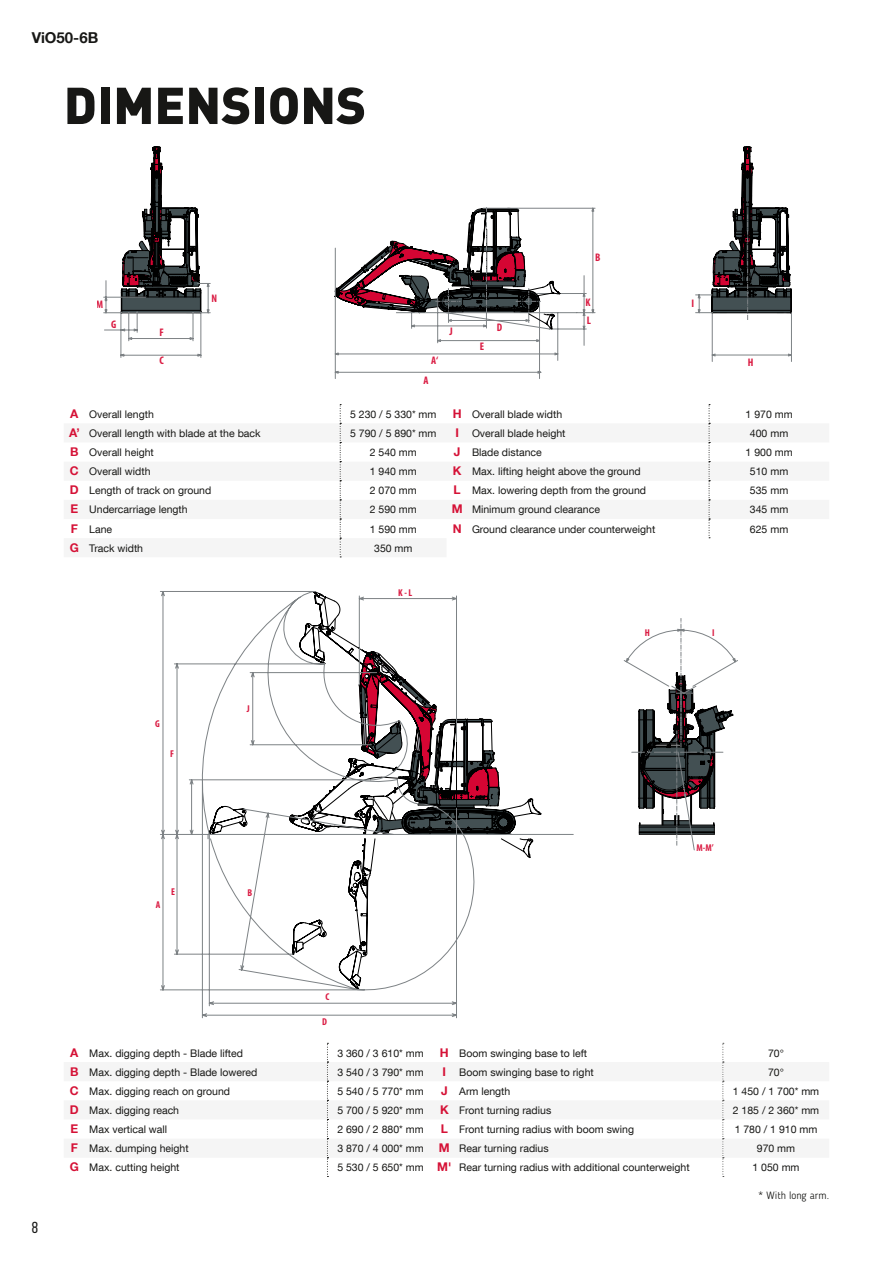
<style>
.page{position:relative;width:893px;height:1263px;background:#fff}
.page>*{position:absolute;margin:0;border:0;box-sizing:border-box;transform-origin:0 0}
.t1{font:900 51px "DINOT";color:#171715}
.t2{font:15.9px "Bebas Neue";color:#171715}
.t3{font:700 15px "Helvetica Neue LT Com";color:#171715}
.t4{font:700 condensed 11.1px "Myriad Pro";color:#da1b42}
.t5{font:10.5px "Helvetica Neue LT Com";color:#171715}
.t6{font:300 10.5px "Blogger Sans";color:#171715}
.t7{font:700 condensed 9.9px "Myriad Pro";color:#da1b42}
.s1{font-weight:700;font-size:12px;color:#d51136}
</style>
<div class="page">
<svg style="left:340px;top:404px;width:1px;height:153px"></svg>
<svg style="left:709px;top:404px;width:1px;height:134px"></svg>
<svg style="left:327px;top:1043px;width:1px;height:134px"></svg>
<svg style="left:722px;top:1043px;width:2px;height:134px"></svg>
<svg style="left:103px;top:146px;width:108px;height:212px"></svg>
<svg style="left:695px;top:146px;width:97px;height:216px"></svg>
<svg style="left:334px;top:207px;width:262px;height:172px"></svg>
<svg style="left:623px;top:618px;width:115px;height:233px"></svg>
<svg style="left:160px;top:591px;width:414px;height:427px"></svg>
<h3 class="t3" style="left:32px;top:28px;width:68px">ViO50-6B</h3>
<h1 class="t1" style="left:64px;top:71px;width:304px">DIMENSIONS</h1>
<p class="t4" style="left:595px;top:250px;width:7px">B</p>
<p class="t4" style="left:97px;top:298px;width:9px">M</p>
<p class="t4" style="left:211px;top:291px;width:7px">N</p>
<p class="t4" style="left:585px;top:295px;width:7px">K</p>
<p class="t4" style="left:692px;top:296px;width:4px">I</p>
<p class="t4" style="left:111px;top:318px;width:7px">G</p>
<p class="t4" style="left:160px;top:325px;width:6px">F</p>
<p class="t4" style="left:449px;top:325px;width:5px">J</p>
<p class="t4" style="left:497px;top:320px;width:7px">D</p>
<p class="t4" style="left:587px;top:314px;width:6px">L</p>
<p class="t4" style="left:480px;top:340px;width:6px">E</p>
<p class="t4" style="left:159px;top:353px;width:6px">C</p>
<p class="t4" style="left:431px;top:353px;width:9px">A‘</p>
<p class="t4" style="left:748px;top:356px;width:7px">H</p>
<p class="t4" style="left:424px;top:373px;width:7px">A</p>
<p class="t5" style="left:70px;top:408px;width:85px"><span class="s1">A</span> Overall length</p>
<p class="t5" style="left:350px;top:408px;width:88px">5 230 / 5 330* mm</p>
<p class="t5" style="left:453px;top:408px;width:111px"><span class="s1">H</span> Overall blade width</p>
<p class="t5" style="left:746px;top:408px;width:49px">1 970 mm</p>
<p class="t5" style="left:69px;top:427px;width:193px"><span class="s1">A’</span> Overall length with blade at the back</p>
<p class="t5" style="left:350px;top:427px;width:88px">5 790 / 5 890* mm</p>
<p class="t5" style="left:455px;top:427px;width:112px"><span class="s1">I</span> Overall blade height</p>
<p class="t5" style="left:750px;top:427px;width:40px">400 mm</p>
<p class="t5" style="left:70px;top:446px;width:85px"><span class="s1">B</span> Overall height</p>
<p class="t5" style="left:370px;top:446px;width:49px">2 540 mm</p>
<p class="t5" style="left:454px;top:446px;width:90px"><span class="s1">J</span> Blade distance</p>
<p class="t5" style="left:746px;top:446px;width:49px">1 900 mm</p>
<p class="t5" style="left:70px;top:465px;width:82px"><span class="s1">C</span> Overall width</p>
<p class="t5" style="left:370px;top:465px;width:49px">1 940 mm</p>
<p class="t5" style="left:453px;top:465px;width:190px"><span class="s1">K</span> Max. lifting height above the ground</p>
<p class="t5" style="left:750px;top:465px;width:40px">510 mm</p>
<p class="t5" style="left:70px;top:484px;width:143px"><span class="s1">D</span> Length of track on ground</p>
<p class="t5" style="left:370px;top:484px;width:49px">2 070 mm</p>
<p class="t5" style="left:454px;top:484px;width:194px"><span class="s1">L</span> Max. lowering depth from the ground</p>
<p class="t5" style="left:750px;top:484px;width:40px">535 mm</p>
<p class="t5" style="left:71px;top:503px;width:119px"><span class="s1">E</span> Undercarriage length</p>
<p class="t5" style="left:370px;top:503px;width:49px">2 590 mm</p>
<p class="t5" style="left:452px;top:503px;width:150px"><span class="s1">M</span> Minimum ground clearance</p>
<p class="t5" style="left:750px;top:503px;width:40px">345 mm</p>
<p class="t5" style="left:71px;top:522px;width:43px"><span class="s1">F</span> Lane</p>
<p class="t5" style="left:370px;top:522px;width:49px">1 590 mm</p>
<p class="t5" style="left:453px;top:522px;width:204px"><span class="s1">N</span> Ground clearance under counterweight</p>
<p class="t5" style="left:750px;top:522px;width:40px">625 mm</p>
<p class="t5" style="left:70px;top:541px;width:75px"><span class="s1">G</span> Track width</p>
<p class="t5" style="left:374px;top:541px;width:40px">350 mm</p>
<p class="t7" style="left:155px;top:718px;width:6px">G</p>
<p class="t7" style="left:170px;top:748px;width:5px">F</p>
<p class="t7" style="left:156px;top:899px;width:6px">A</p>
<p class="t7" style="left:171px;top:885px;width:5px">E</p>
<p class="t7" style="left:247px;top:702px;width:4px">J</p>
<p class="t7" style="left:398px;top:587px;width:16px">K - L</p>
<p class="t7" style="left:248px;top:887px;width:6px">B</p>
<p class="t7" style="left:325px;top:991px;width:5px">C</p>
<p class="t7" style="left:322px;top:1015px;width:6px">D</p>
<p class="t7" style="left:645px;top:627px;width:7px">H</p>
<p class="t7" style="left:712px;top:627px;width:4px">I</p>
<p class="t7" style="left:696px;top:841px;width:19px">M-M’</p>
<p class="t5" style="left:70px;top:1046px;width:174px"><span class="s1">A</span> Max. digging depth - Blade lifted</p>
<p class="t5" style="left:337px;top:1046px;width:88px">3 360 / 3 610* mm</p>
<p class="t5" style="left:440px;top:1046px;width:149px"><span class="s1">H</span> Boom swinging base to left</p>
<p class="t5" style="left:768px;top:1046px;width:17px">70°</p>
<p class="t5" style="left:70px;top:1065px;width:189px"><span class="s1">B</span> Max. digging depth - Blade lowered</p>
<p class="t5" style="left:337px;top:1065px;width:88px">3 540 / 3 790* mm</p>
<p class="t5" style="left:443px;top:1065px;width:153px"><span class="s1">I</span> Boom swinging base to right</p>
<p class="t5" style="left:768px;top:1065px;width:17px">70°</p>
<p class="t5" style="left:70px;top:1084px;width:162px"><span class="s1">C</span> Max. digging reach on ground</p>
<p class="t5" style="left:337px;top:1084px;width:88px">5 540 / 5 770* mm</p>
<p class="t5" style="left:441px;top:1084px;width:71px"><span class="s1">J</span> Arm length</p>
<p class="t5" style="left:733px;top:1084px;width:88px">1 450 / 1 700* mm</p>
<p class="t5" style="left:70px;top:1104px;width:111px"><span class="s1">D</span> Max. digging reach</p>
<p class="t5" style="left:337px;top:1104px;width:88px">5 700 / 5 920* mm</p>
<p class="t5" style="left:440px;top:1104px;width:113px"><span class="s1">K</span> Front turning radius</p>
<p class="t5" style="left:733px;top:1104px;width:88px">2 185 / 2 360* mm</p>
<p class="t5" style="left:71px;top:1123px;width:98px"><span class="s1">E</span> Max vertical wall</p>
<p class="t5" style="left:337px;top:1123px;width:88px">2 690 / 2 880* mm</p>
<p class="t5" style="left:441px;top:1123px;width:195px"><span class="s1">L</span> Front turning radius with boom swing</p>
<p class="t5" style="left:735px;top:1123px;width:84px">1 780 / 1 910 mm</p>
<p class="t5" style="left:71px;top:1142px;width:119px"><span class="s1">F</span> Max. dumping height</p>
<p class="t5" style="left:337px;top:1142px;width:88px">3 870 / 4 000* mm</p>
<p class="t5" style="left:439px;top:1142px;width:111px"><span class="s1">M</span> Rear turning radius</p>
<p class="t5" style="left:757px;top:1142px;width:40px">970 mm</p>
<p class="t5" style="left:70px;top:1161px;width:111px"><span class="s1">G</span> Max. cutting height</p>
<p class="t5" style="left:337px;top:1161px;width:354px">5 530 / 5 650* mm <span class="s1">M'</span> Rear turning radius with additional counterweight</p>
<p class="t5" style="left:752px;top:1161px;width:49px">1 050 mm</p>
<h2 class="t2" style="left:32px;top:1219px;width:8px">8</h2>
<p class="t6" style="left:758px;top:1189px;width:72px">* With long arm.</p>
</div>
